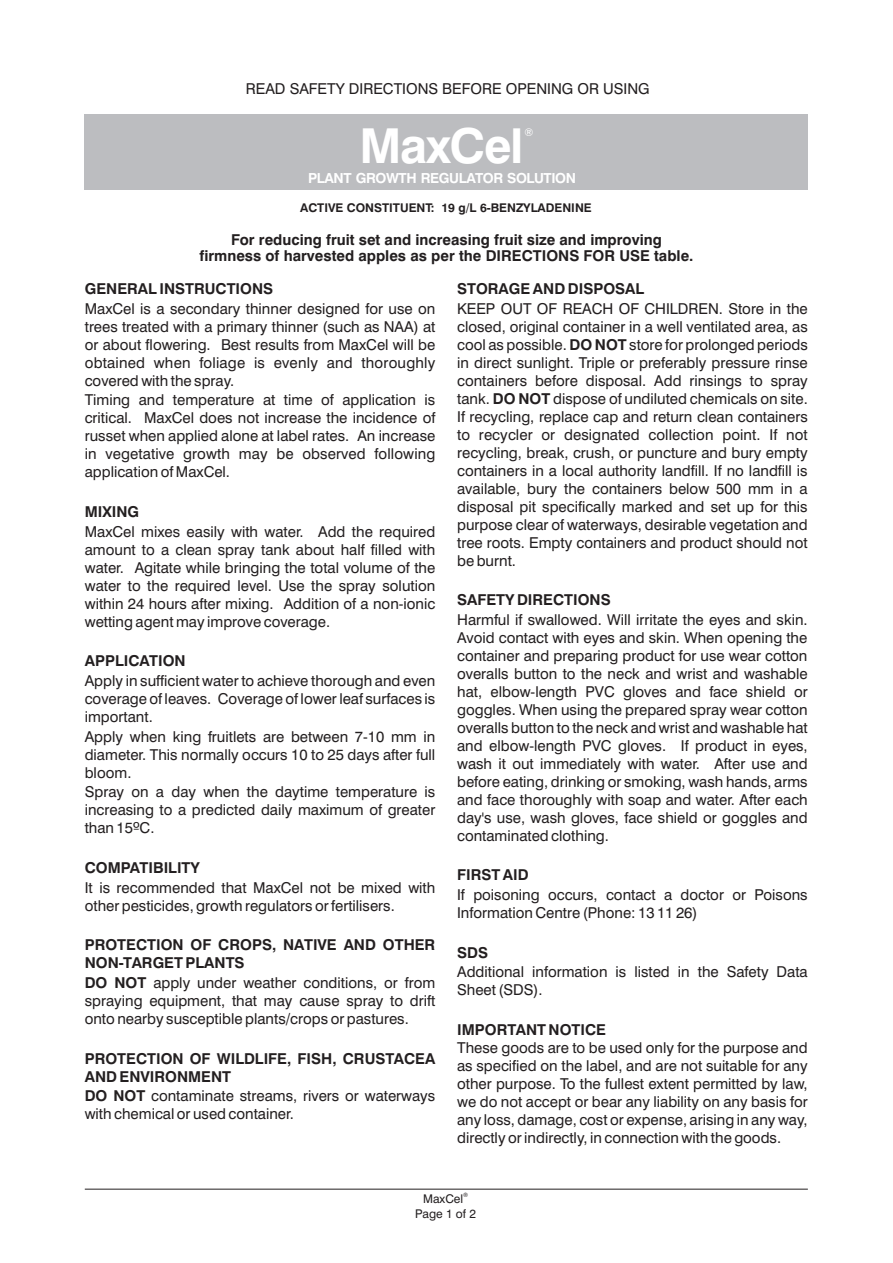
<style>
.page{position:relative;width:893px;height:1263px;background:#fff}
.page>*{position:absolute;margin:0;border:0;box-sizing:border-box;transform-origin:0 0}
.t1{font:700 48.15px "Swiss 721 BT";letter-spacing:-.03em;color:#fff}
.t2{font:15px/18px "Swiss 721 BT";color:#231f20;text-align:justify}
.t3{font:700 15px/18px "Swiss 721 BT";color:#231f20}
.t4{font:700 13.8px "Swiss 721 BT";letter-spacing:-.03em;color:#fff}
.t5{font:700 12px "Swiss 721 BT";color:#231f20}
.t6{font:12px/14.4px "Swiss 721 BT";color:#231f20;text-align:center}
.t7{font:10.65px "Swiss 721 BT";color:#fff}
.t8{font:6px "Swiss 721 BT";color:#231f20}
.s1{font-weight:700}
</style>
<div class="page">
<div style="left:85px;top:115px;width:723px;height:75px;background:#bcbdc0"></div>
<hr style="left:85px;top:1189px;width:723px;height:1px;background:#231f20">
<p class="t2" style="left:246px;top:81px;width:405px">READ SAFETY DIRECTIONS BEFORE OPENING OR USING</p>
<h1 class="t1" style="left:360px;top:127px;width:165px">MaxCel</h1>
<p class="t5" style="left:300px;top:203px;width:293px">ACTIVE CONSTITUENT: 19 g/L 6-BENZYLADENINE</p>
<p class="t7" style="left:525px;top:128px;width:10px">®</p>
<p class="t4" style="left:308px;top:172px;width:269px">PLANT GROWTH REGULATOR SOLUTION</p>
<p class="t3" style="left:200px;top:233px;width:495px;line-height:16.4px;text-align:center">For reducing fruit set and increasing fruit size and improving firmness of harvested apples as per the DIRECTIONS FOR USE table.</p>
<p class="t3" style="left:85px;top:281px;width:190px">GENERAL INSTRUCTIONS</p>
<p class="t2" style="left:85px;top:301px;width:352px">MaxCel is a secondary thinner designed for use on trees treated with a primary thinner (such as NAA) at or about flowering. Best results from MaxCel will be obtained when foliage is evenly and thoroughly covered with the spray.</p>
<p class="t2" style="left:85px;top:393px;width:352px">Timing and temperature at time of application is critical. MaxCel does not increase the incidence of russet when applied alone at label rates. An increase in vegetative growth may be observed following application of MaxCel.</p>
<p class="t3" style="left:85px;top:504px;width:56px">MIXING</p>
<p class="t2" style="left:85px;top:524px;width:352px">MaxCel mixes easily with water. Add the required amount to a clean spray tank about half filled with water. Agitate while bringing the total volume of the water to the required level. Use the spray solution within 24 hours after mixing. Addition of a non-ionic wetting agent may improve coverage.</p>
<p class="t3" style="left:85px;top:653px;width:102px">APPLICATION</p>
<p class="t2" style="left:85px;top:673px;width:352px">Apply in sufficient water to achieve thorough and even coverage of leaves. Coverage of lower leaf surfaces is important.</p>
<p class="t2" style="left:85px;top:729px;width:352px">Apply when king fruitlets are between 7-10 mm in diameter. This normally occurs 10 to 25 days after full bloom.</p>
<p class="t2" style="left:85px;top:784px;width:352px">Spray on a day when the daytime temperature is increasing to a predicted daily maximum of greater than 15ºC.</p>
<p class="t3" style="left:85px;top:860px;width:117px">COMPATIBILITY</p>
<p class="t2" style="left:85px;top:880px;width:352px">It is recommended that MaxCel not be mixed with other pesticides, growth regulators or fertilisers.</p>
<p class="t3" style="left:85px;top:937px;width:352px">PROTECTION OF CROPS, NATIVE AND OTHER<br>NON-TARGET PLANTS</p>
<p class="t2" style="left:85px;top:975px;width:352px"><span class="s1">DO NOT</span> apply under weather conditions, or from spraying equipment, that may cause spray to drift onto nearby susceptible plants/crops or pastures.</p>
<p class="t3" style="left:85px;top:1051px;width:352px">PROTECTION OF WILDLIFE, FISH, CRUSTACEA<br>AND ENVIRONMENT</p>
<p class="t2" style="left:85px;top:1088px;width:352px"><span class="s1">DO NOT</span> contaminate streams, rivers or waterways with chemical or used container.</p>
<p class="t3" style="left:457px;top:281px;width:188px">STORAGE AND DISPOSAL</p>
<p class="t2" style="left:457px;top:301px;width:352px">KEEP OUT OF REACH OF CHILDREN. Store in the closed, original container in a well ventilated area, as cool as possible. <span class="s1">DO NOT</span> store for prolonged periods in direct sunlight. Triple or preferably pressure rinse containers before disposal. Add rinsings to spray tank. <span class="s1">DO NOT</span> dispose of undiluted chemicals on site.<br>If recycling, replace cap and return clean containers to recycler or designated collection point. If not recycling, break, crush, or puncture and bury empty containers in a local authority landfill. If no landfill is available, bury the containers below 500 mm in a disposal pit specifically marked and set up for this purpose clear of waterways, desirable vegetation and tree roots. Empty containers and product should not be burnt.</p>
<p class="t3" style="left:457px;top:592px;width:155px">SAFETY DIRECTIONS</p>
<p class="t2" style="left:457px;top:612px;width:352px">Harmful if swallowed. Will irritate the eyes and skin.<br>Avoid contact with eyes and skin. When opening the container and preparing product for use wear cotton overalls button to the neck and wrist and washable hat, elbow-length PVC gloves and face shield or goggles. When using the prepared spray wear cotton overalls button to the neck and wrist and washable hat and elbow-length PVC gloves. If product in eyes, wash it out immediately with water. After use and before eating, drinking or smoking, wash hands, arms and face thoroughly with soap and water. After each day's use, wash gloves, face shield or goggles and contaminated clothing.</p>
<p class="t3" style="left:457px;top:867px;width:73px">FIRST AID</p>
<p class="t2" style="left:457px;top:887px;width:352px">If poisoning occurs, contact a doctor or Poisons<br>Information Centre (Phone: 13 11 26)</p>
<p class="t3" style="left:457px;top:944px;width:32px">SDS</p>
<p class="t2" style="left:457px;top:964px;width:352px">Additional information is listed in the Safety Data<br>Sheet (SDS).</p>
<p class="t3" style="left:457px;top:1022px;width:150px">IMPORTANT NOTICE</p>
<p class="t2" style="left:457px;top:1040px;width:352px">These goods are to be used only for the purpose and as specified on the label, and are not suitable for any other purpose. To the fullest extent permitted by law, we do not accept or bear any liability on any basis for any loss, damage, cost or expense, arising in any way, directly or indirectly, in connection with the goods.</p>
<p class="t8" style="left:463px;top:1193px;width:6px">®</p>
<p class="t6" style="left:415px;top:1193px;width:62px">MaxCel<br>Page 1 of 2</p>
</div>
